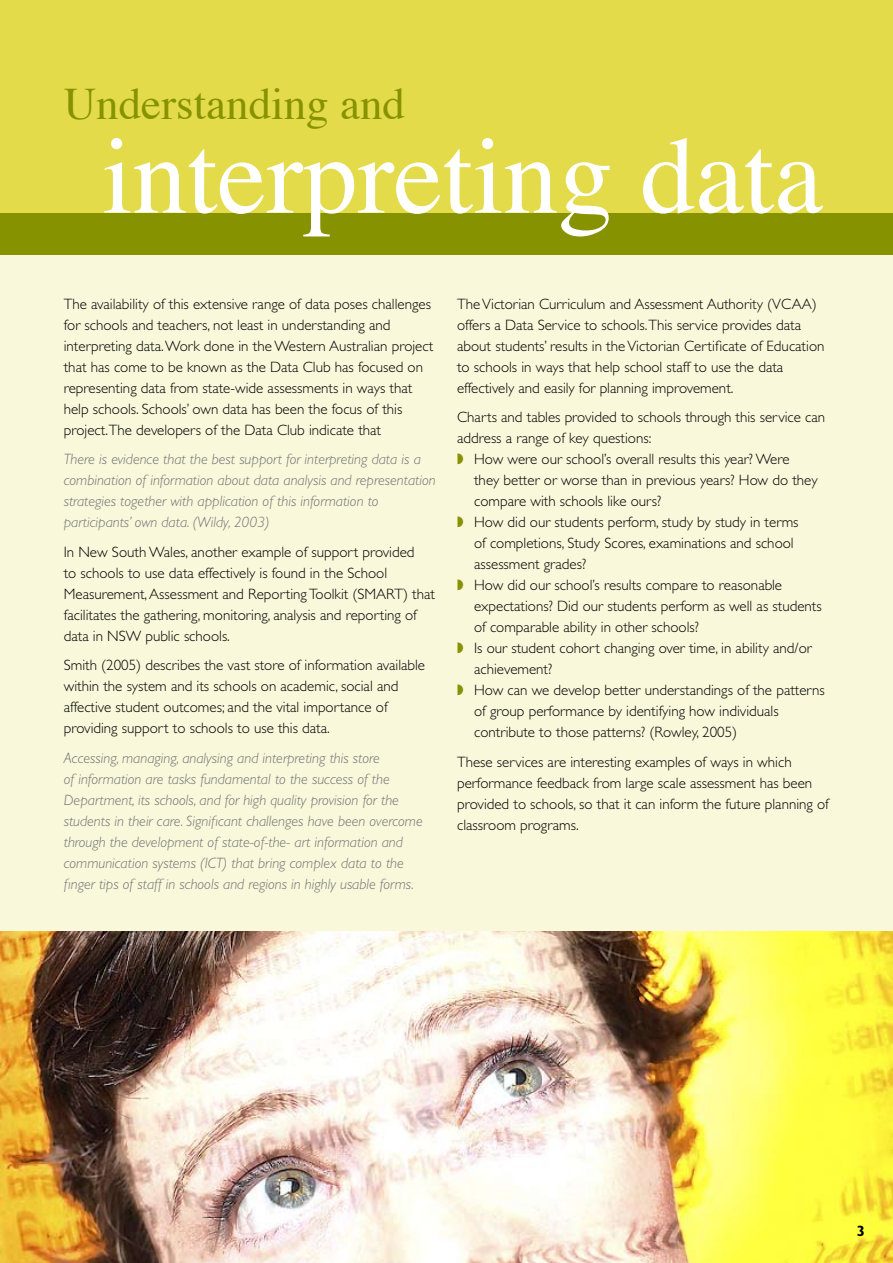
<style>
.page{position:relative;width:893px;height:1263px;background:#fff}
.page>*{position:absolute;margin:0;border:0;box-sizing:border-box;transform-origin:0 0}
.t1{font:109.5px "Times";color:#fff}
.t2{font:45px "Times";color:#879200}
.t3{font:300 15px/21px "Gill Sans";color:#000}
.t4{font:italic 300 15px/21px "Gill Sans";color:#707173}
.t5{font:700 15px "Gill Sans";color:#000}
.s1{color:#879200}
</style>
<div class="page">
<div style="left:0;top:213px;width:893px;height:42px;background:#879200"></div>
<div style="left:0;top:255px;width:893px;height:1008px;background:#f9f8db"></div>
<img style="left:0;top:931px;width:893px;height:332px">
<div style="left:0;top:0;width:893px;height:213px;background:#e3db4a"></div>
<h2 class="t2" style="left:64px;top:62px;width:343px">Understanding and</h2>
<h1 class="t1" style="left:102px;top:73px;width:722px">interpreting data</h1>
<p class="t3" style="left:64px;top:293px;width:371px">The availability of this extensive range of data poses challenges for schools and teachers, not least in understanding and interpreting data. Work done in the Western Australian project that has come to be known as the Data Club has focused on representing data from state-wide assessments in ways that help schools. Schools’ own data has been the focus of this project.The developers of the Data Club indicate that</p>
<p class="t4" style="left:64px;top:449px;width:373px">There is evidence that the best support for interpreting data is a combination of information about data analysis and representation strategies together with application of this information to participants’ own data. (Wildy, 2003)</p>
<p class="t3" style="left:64px;top:541px;width:373px">In New South Wales, another example of support provided<br>to schools to use data effectively is found in the School Measurement, Assessment and Reporting Toolkit (SMART) that facilitates the gathering, monitoring, analysis and reporting of data in NSW public schools.</p>
<p class="t3" style="left:64px;top:655px;width:363px">Smith (2005) describes the vast store of information available within the system and its schools on academic, social and affective student outcomes; and the vital importance of providing support to schools to use this data.</p>
<p class="t4" style="left:64px;top:747px;width:360px">Accessing, managing, analysing and interpreting this store<br>of information are tasks fundamental to the success of the Department, its schools, and for high quality provision for the students in their care. Significant challenges have been overcome through the development of state-of-the- art information and communication systems (ICT) that bring complex data to the finger tips of staff in schools and regions in highly usable forms.</p>
<p class="t3" style="left:457px;top:293px;width:369px">The Victorian Curriculum and Assessment Authority (VCAA) offers a Data Service to schools.This service provides data about students’ results in the Victorian Certificate of Education to schools in ways that help school staff to use the data effectively and easily for planning improvement.</p>
<p class="t3" style="left:457px;top:407px;width:370px">Charts and tables provided to schools through this service can address a range of key questions:<br><span class="s1">◗</span> How were our school’s overall results this year? Were</p>
<p class="t3" style="left:474px;top:470px;width:345px">they better or worse than in previous years? How do they</p>
<p class="t3" style="left:474px;top:491px;width:189px">compare with schools like ours?</p>
<p class="t3" style="left:457px;top:512px;width:343px"><span class="s1">◗</span> How did our students perform, study by study in terms</p>
<p class="t3" style="left:474px;top:533px;width:321px">of completions, Study Scores, examinations and school</p>
<p class="t3" style="left:474px;top:554px;width:114px">assessment grades?</p>
<p class="t3" style="left:457px;top:575px;width:327px"><span class="s1">◗</span> How did our school’s results compare to reasonable</p>
<p class="t3" style="left:474px;top:596px;width:349px">expectations? Did our students perform as well as students</p>
<p class="t3" style="left:474px;top:617px;width:226px">of comparable ability in other schools?</p>
<p class="t3" style="left:457px;top:638px;width:356px"><span class="s1">◗</span> Is our student cohort changing over time, in ability and/or</p>
<p class="t3" style="left:474px;top:659px;width:80px">achievement?</p>
<p class="t3" style="left:457px;top:680px;width:369px"><span class="s1">◗</span> How can we develop better understandings of the patterns</p>
<p class="t3" style="left:474px;top:701px;width:306px">of group performance by identifying how individuals</p>
<p class="t3" style="left:474px;top:722px;width:265px">contribute to those patterns? (Rowley, 2005)</p>
<p class="t3" style="left:457px;top:751px;width:373px">These services are interesting examples of ways in which performance feedback from large scale assessment has been provided to schools, so that it can inform the future planning of classroom programs.</p>
<p class="t5" style="left:857px;top:1222px;width:10px">3</p>
</div>
